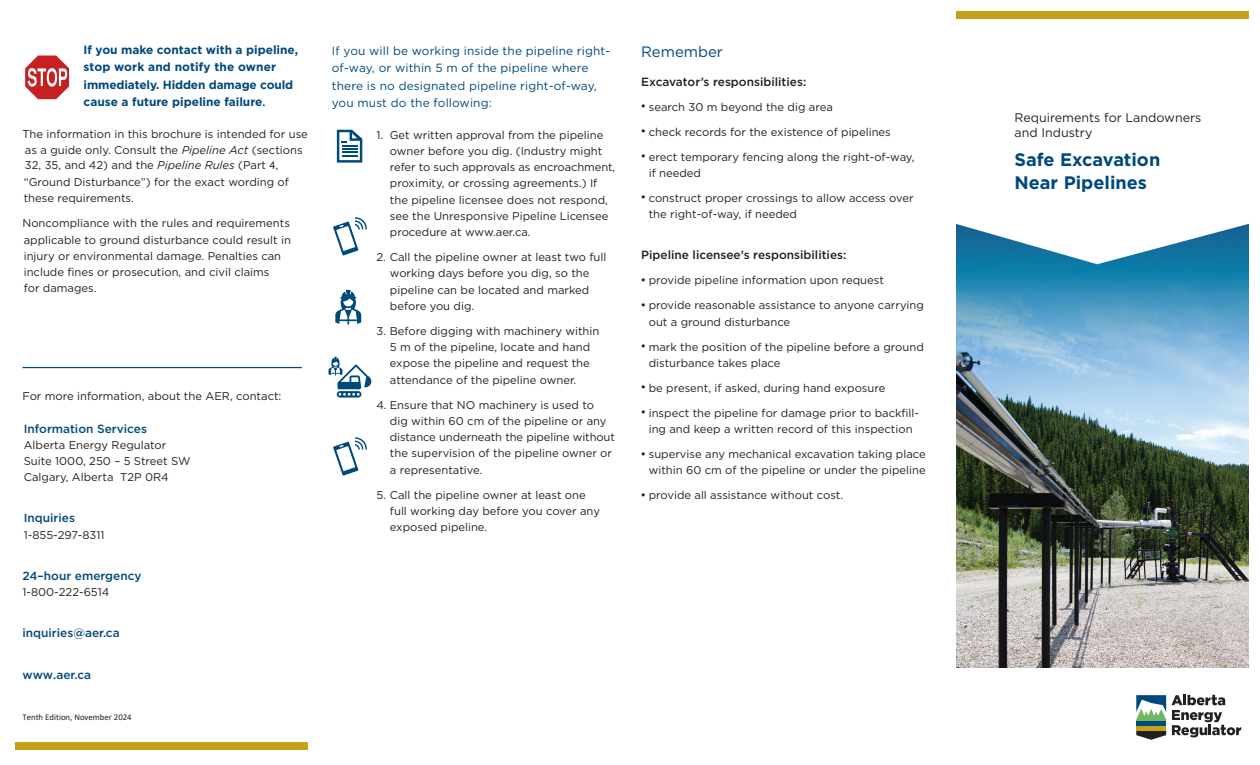
<style>
.page{position:relative;width:1260px;height:765px;background:#fff}
.page>*{position:absolute;margin:0;border:0;box-sizing:border-box;transform-origin:0 0}
.t1{font:700 18.12px/22.5px "Gotham";color:#00497b}
.t2{font:15px "Gotham";color:#00497b}
.t3{font:12.5px/15px "Gotham";color:#231f20}
.t4{font:11.88px/17.5px "Gotham";letter-spacing:.01em;color:#00497b}
.t5{font:700 11.88px/17.5px "Gotham";color:#00497b}
.t6{font:500 11.88px "Gotham";color:#00497b}
.t7{font:500 11.88px "Gotham";color:#231f20}
.t8{font:11.25px/16.2px "Gotham";color:#231f20}
.t9{font:8.75px "Calibri";color:#231f20}
.s1{font-family:"Times New Roman"}
.s2{font-style:italic}
.s3{font-family:"Myriad Pro"}
.s4{font-family:"Times New Roman";font-size:12.5px}
</style>
<div class="page">
<svg style="left:25px;top:56px;width:44px;height:43px"></svg>
<img style="left:956px;top:264px;width:293px;height:404px">
<svg style="left:956px;top:223px;width:293px;height:41px"></svg>
<div style="left:956px;top:12px;width:293px;height:7px;background:#c3a119"></div>
<div style="left:16px;top:742px;width:292px;height:8px;background:#c3a119"></div>
<div style="left:1136px;top:721px;width:30px;height:5px;background:#00497b"></div>
<svg style="left:1136px;top:730px;width:30px;height:10px"></svg>
<svg style="left:1136px;top:695px;width:30px;height:26px"></svg>
<hr style="left:1136px;top:726px;width:30px;height:4px;background:#c3a119">
<svg style="left:1172px;top:695px;width:69px;height:42px"></svg>
<hr style="left:23px;top:367px;width:279px;height:1px;background:#00497b">
<svg style="left:333px;top:437px;width:34px;height:39px"></svg>
<svg style="left:333px;top:217px;width:34px;height:39px"></svg>
<svg style="left:337px;top:130px;width:25px;height:33px"></svg>
<svg style="left:335px;top:290px;width:26px;height:35px"></svg>
<svg style="left:329px;top:357px;width:43px;height:41px"></svg>
<p class="t5" style="left:84px;top:41px;width:216px">If you make contact with a pipeline, stop work and notify the owner immediately. Hidden damage could cause a future pipeline failure<span class="s1">.</span></p>
<p class="t4" style="left:332px;top:41px;width:280px">If you will be working inside the pipeline right&shy;of-way, or within 5 m of the pipeline where there is no designated pipeline right-of-way, you must do the following:</p>
<p class="t8" style="left:22px;top:125px;width:287px">The information in this brochure is intended for use as a guide only. Consult the <span class="s2">Pipeline Act</span> (sections<br>32, 35, and 42) and the <span class="s2">Pipeline Rules</span> (Part <span class="s3">4</span>,</p>
<p class="t8" style="left:24px;top:174px;width:267px">“Ground Disturbance”) for the exact wording of these requirements.</p>
<p class="t8" style="left:23px;top:215px;width:270px">Noncompliance with the rules and requirements applicable to ground disturbance could result in injury or environmental damage. Penalties can include fines or prosecution, and civil claims<br>for damages.</p>
<p class="t8" style="left:22px;top:388px;width:261px">For more information, about the AER, contact:</p>
<p class="t6" style="left:24px;top:421px;width:125px">Information Services</p>
<p class="t8" style="left:24px;top:437px;width:168px">Alberta Energy Regulator<br>Suite 1000, 250 – 5 Street SW<br>Calgary, Alberta T2P 0R4</p>
<p class="t6" style="left:24px;top:511px;width:53px">Inquiries</p>
<p class="t8" style="left:24px;top:526px;width:82px">1-855-297-8311</p>
<p class="t6" style="left:22px;top:568px;width:121px">24–hour emergency</p>
<p class="t8" style="left:22px;top:584px;width:88px">1-800-222-6514</p>
<p class="t6" style="left:22px;top:626px;width:99px">inquiries@aer.ca</p>
<p class="t6" style="left:22px;top:667px;width:70px">www.aer.ca</p>
<p class="t9" style="left:22px;top:711px;width:111px">Tenth Edition, November 2024</p>
<p class="t8" style="left:390px;top:126px;width:227px;text-indent:-13px">1. Get written approval from the pipeline owner before you dig. (Industry might refer to such approvals as encroachment, proximity, or crossing agreements.) If the pipeline licensee does not respond, see the Unresponsive Pipeline Licensee procedure at www.aer.ca.</p>
<p class="t8" style="left:390px;top:249px;width:218px;text-indent:-14px">2. Call the pipeline owner at least two full working days before you dig, so the pipeline can be located and marked before you dig.</p>
<p class="t8" style="left:390px;top:322px;width:211px;text-indent:-13px">3. Before digging with machinery within 5 m of the pipeline, locate and hand expose the pipeline and request the attendance of the pipeline owner.</p>
<p class="t8" style="left:390px;top:396px;width:227px;text-indent:-13px">4. Ensure that NO machinery is used to<br>dig within 60 cm of the pipeline or any distance underneath the pipeline without the supervision of the pipeline owner or a representative.</p>
<p class="t8" style="left:390px;top:486px;width:212px;text-indent:-13px">5. Call the pipeline owner at least one full working day before you cover any exposed pipeline.</p>
<h2 class="t2" style="left:641px;top:42px;width:83px">Remember</h2>
<p class="t7" style="left:641px;top:74px;width:167px">Excavator’s responsibilities:</p>
<p class="t8" style="left:641px;top:98px;width:193px"><span class="s4">•</span> search 30 m beyond the dig area</p>
<p class="t8" style="left:641px;top:123px;width:251px"><span class="s4">•</span> check records for the existence of pipelines</p>
<p class="t8" style="left:649px;top:148px;width:267px;text-indent:-8px"><span class="s4">•</span> erect temporary fencing along the right-of-way, if needed</p>
<p class="t8" style="left:649px;top:190px;width:266px;text-indent:-8px"><span class="s4">•</span> construct proper crossings to allow access over the right-of-way, if needed</p>
<p class="t7" style="left:641px;top:248px;width:207px">Pipeline licensee’s responsibilities:</p>
<p class="t8" style="left:641px;top:272px;width:244px"><span class="s4">•</span> provide pipeline information upon request</p>
<p class="t8" style="left:649px;top:297px;width:277px;text-indent:-8px"><span class="s4">•</span> provide reasonable assistance to anyone carrying out a ground disturbance</p>
<p class="t8" style="left:649px;top:338px;width:277px;text-indent:-8px"><span class="s4">•</span> mark the position of the pipeline before a ground disturbance takes place</p>
<p class="t8" style="left:641px;top:380px;width:246px"><span class="s4">•</span> be present, if asked, during hand exposure</p>
<p class="t8" style="left:641px;top:405px;width:279px;text-align:center"><span class="s4">•</span> inspect the pipeline for damage prior to backfill&shy;ing and keep a written record of this inspection</p>
<p class="t8" style="left:641px;top:446px;width:286px;text-align:right"><span class="s4">•</span> supervise any mechanical excavation taking place within 60 cm of the pipeline or under the pipeline</p>
<p class="t8" style="left:641px;top:487px;width:203px"><span class="s4">•</span> provide all assistance without cost.</p>
<p class="t3" style="left:1014px;top:110px;width:188px">Requirements for Landowners and Industry</p>
<h1 class="t1" style="left:1014px;top:148px;width:147px">Safe Excavation<br>Near Pipelines</h1>
</div>
